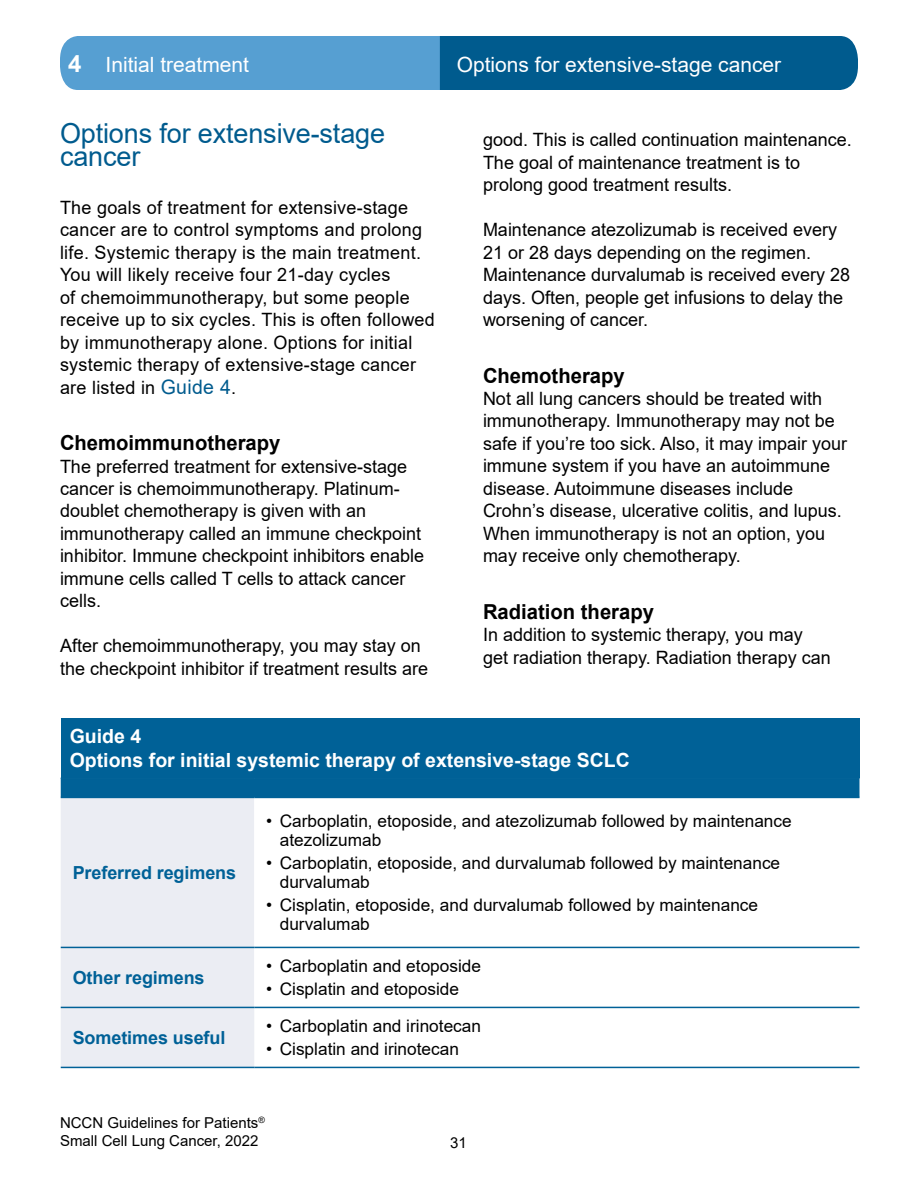
<style>
.page{position:relative;width:918px;height:1188px;background:#fff}
.page>*{position:absolute;margin:0;border:0;box-sizing:border-box;transform-origin:0 0}
.t1{font:27.6px/22.5px "Arial";letter-spacing:-.005em;color:#005b8e}
.t2{font:21px "Arial";color:#fff}
.t3{font:700 20.7px "Arial";color:#000}
.t4{font:700 19.5px/24px "Arial";color:#fff}
.t5{font:18.3px/22.5px "Arial";color:#000}
.t6{font:700 18px "Arial";letter-spacing:-.005em;color:#006197}
.t7{font:17.25px/18.8px "Arial";color:#000}
.t8{font:15px/18px "Arial";color:#000}
.s1{font-weight:700;font-size:24px}
.s2{font-size:19.95px;color:#005b8e}
</style>
<div class="page">
<svg style="left:60px;top:36px;width:798px;height:54px;background:#2a7cae"></svg>
<div style="left:61px;top:718px;width:799px;height:60px;background:#006197"></div>
<div style="left:61px;top:779px;width:799px;height:18px;background:#006197"></div>
<div style="left:61px;top:798px;width:193px;height:269px;background:#ebedf3"></div>
<svg style="left:254px;top:798px;width:606px;height:209px"></svg>
<hr style="left:61px;top:777px;width:193px;height:2px;background:#006197">
<hr style="left:254px;top:777px;width:606px;height:2px;background:#006197">
<hr style="left:254px;top:797px;width:606px;height:1px;background:#006197">
<hr style="left:254px;top:1067px;width:606px;height:1px;background:#006197">
<hr style="left:61px;top:797px;width:193px;height:1px;background:#006197">
<hr style="left:61px;top:1067px;width:193px;height:1px;background:#006197">
<hr style="left:61px;top:947px;width:193px;height:1px;background:#006197">
<hr style="left:254px;top:947px;width:606px;height:1px;background:#006197">
<hr style="left:61px;top:1007px;width:193px;height:1px;background:#006197">
<hr style="left:254px;top:1007px;width:606px;height:1px;background:#006197">
<p class="t2" style="left:68px;top:50px;width:182px"><span class="s1">4</span> Initial treatment</p>
<p class="t2" style="left:457px;top:50px;width:326px">Options for extensive-stage cancer</p>
<h1 class="t1" style="left:60px;top:122px;width:327px">Options for extensive-stage cancer</h1>
<p class="t5" style="left:60px;top:196px;width:376px">The goals of treatment for extensive-stage cancer are to control symptoms and prolong life. Systemic therapy is the main treatment.<br>You will likely receive four 21-day cycles<br>of chemoimmunotherapy, but some people receive up to six cycles. This is often followed by immunotherapy alone. Options for initial systemic therapy of extensive-stage cancer are listed in <span class="s2">Guide 4</span>.</p>
<p class="t3" style="left:60px;top:428px;width:222px">Chemoimmunotherapy</p>
<p class="t5" style="left:60px;top:455px;width:366px">The preferred treatment for extensive-stage cancer is chemoimmunotherapy. Platinum&shy;doublet chemotherapy is given with an immunotherapy called an immune checkpoint inhibitor. Immune checkpoint inhibitors enable immune cells called T cells to attack cancer cells.</p>
<p class="t5" style="left:60px;top:635px;width:370px">After chemoimmunotherapy, you may stay on the checkpoint inhibitor if treatment results are</p>
<p class="t5" style="left:483px;top:128px;width:370px">good. This is called continuation maintenance.<br>The goal of maintenance treatment is to prolong good treatment results.</p>
<p class="t5" style="left:483px;top:218px;width:369px">Maintenance atezolizumab is received every 21 or 28 days depending on the regimen.<br>Maintenance durvalumab is received every 28 days. Often, people get infusions to delay the worsening of cancer.</p>
<p class="t3" style="left:483px;top:361px;width:143px">Chemotherapy</p>
<p class="t5" style="left:483px;top:387px;width:366px">Not all lung cancers should be treated with immunotherapy. Immunotherapy may not be safe if you’re too sick. Also, it may impair your immune system if you have an autoimmune disease. Autoimmune diseases include Crohn’s disease, ulcerative colitis, and lupus.<br>When immunotherapy is not an option, you may receive only chemotherapy.</p>
<p class="t3" style="left:483px;top:597px;width:173px">Radiation therapy</p>
<p class="t5" style="left:483px;top:623px;width:349px">In addition to systemic therapy, you may get radiation therapy. Radiation therapy can</p>
<p class="t4" style="left:70px;top:724px;width:562px">Guide 4<br>Options for initial systemic therapy of extensive-stage SCLC</p>
<p class="t6" style="left:73px;top:860px;width:165px">Preferred regimens</p>
<p class="t6" style="left:73px;top:965px;width:133px">Other regimens</p>
<p class="t6" style="left:73px;top:1025px;width:154px">Sometimes useful</p>
<p class="t7" style="left:280px;top:812px;width:513px;text-indent:-14px">• Carboplatin, etoposide, and atezolizumab followed by maintenance atezolizumab</p>
<p class="t7" style="left:280px;top:854px;width:502px;text-indent:-14px">• Carboplatin, etoposide, and durvalumab followed by maintenance durvalumab</p>
<p class="t7" style="left:280px;top:896px;width:480px;text-indent:-14px">• Cisplatin, etoposide, and durvalumab followed by maintenance durvalumab</p>
<p class="t7" style="left:266px;top:957px;width:216px">• Carboplatin and etoposide</p>
<p class="t7" style="left:266px;top:980px;width:194px">• Cisplatin and etoposide</p>
<p class="t7" style="left:266px;top:1017px;width:216px">• Carboplatin and irinotecan</p>
<p class="t7" style="left:266px;top:1040px;width:194px">• Cisplatin and irinotecan</p>
<p class="t8" style="left:60px;top:1114px;width:206px">NCCN Guidelines for Patients<sup>®<br></sup>Small Cell Lung Cancer, 2022</p>
<p class="t8" style="left:450px;top:1133px;width:18px">31</p>
</div>
